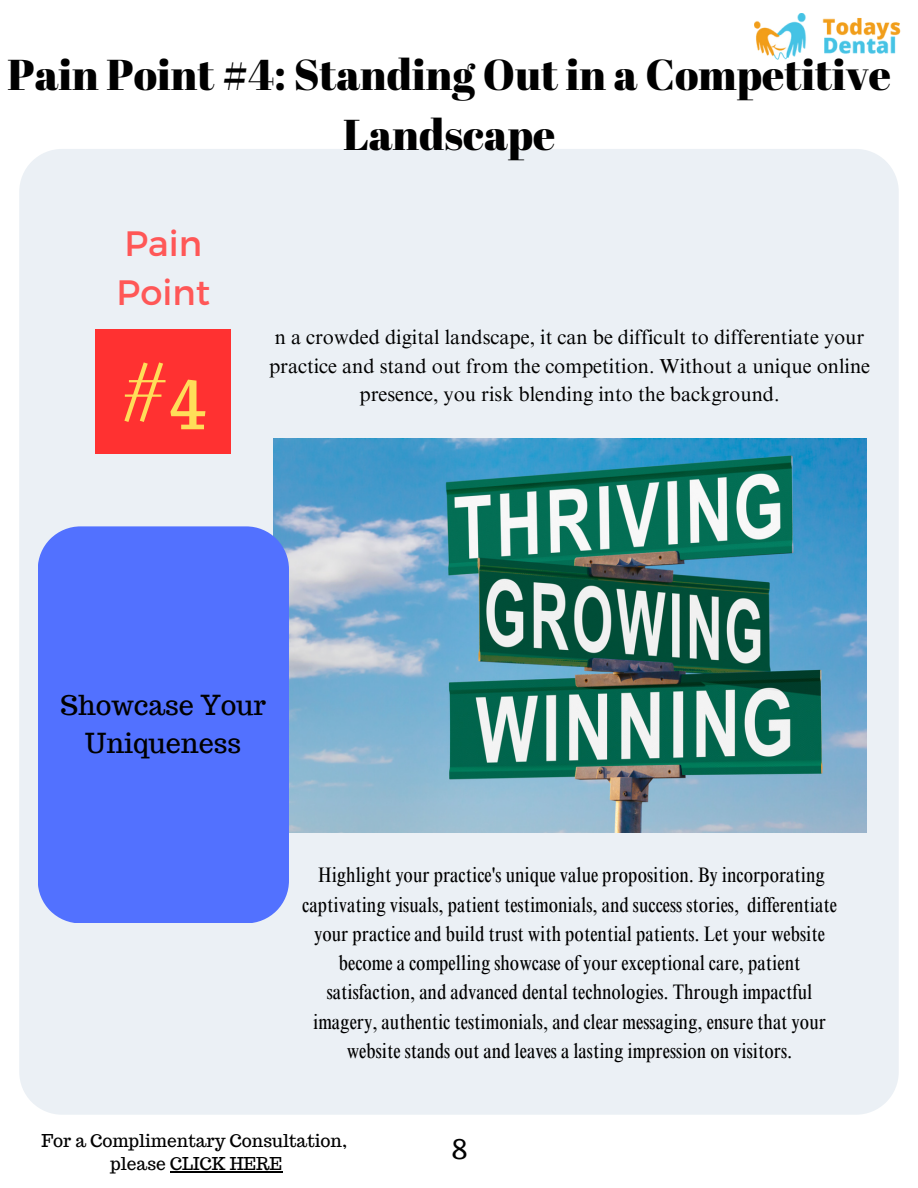
<style>
.page{position:relative;width:918px;height:1188px;background:#fff}
.page>*{position:absolute;margin:0;border:0;box-sizing:border-box;transform-origin:0 0}
.t1{font:69px "Trocchi";color:#ffde59}
.t2{font:43.2px/59.6px "Abril Fatface";color:#000;text-align:center}
.t3{font:35.25px "Montserrat";color:#ff5757}
.t4{font:27px/37.2px "Trocchi";color:#000;text-align:center}
.t5{font:condensed 21px/29.2px "Times NRMT Pro";color:#000;text-align:center}
.t6{font:20.25px/28.2px "Times NRMT Pro";color:#000;text-align:center}
.t7{font:17.4px "Trocchi";color:#000}
</style>
<div class="page">
<div style="left:19px;top:149px;width:880px;height:966px;background:#ebf0f5"></div>
<img style="left:754px;top:14px;width:147px;height:46px">
<div style="left:95px;top:330px;width:136px;height:124px;background:#ff3131"></div>
<img style="left:273px;top:438px;width:593px;height:395px">
<div style="left:38px;top:526px;width:251px;height:397px;background:#5271ff"></div>
<hr style="left:170px;top:1171px;width:112px;height:2px;background:#000">
<p class="t2" style="left:7px;top:44px;width:885px">Pain Point #4: Standing Out in a Competitive<br>Landscape</p>
<p class="t3" style="left:124px;top:221px;width:79px">Pain</p>
<p class="t3" style="left:117px;top:269px;width:95px">Point</p>
<p class="t1" style="left:122px;top:346px;width:84px">#4</p>
<p class="t6" style="left:269px;top:326px;width:603px">n a crowded digital landscape, it can be difficult to differentiate your practice and stand out from the competition. Without a unique online presence, you risk blending into the background.</p>
<p class="t4" style="left:61px;top:687px;width:207px">Showcase Your<br>Uniqueness</p>
<p class="t5" style="left:302px;top:863px;width:536px">Highlight your practice's unique value proposition. By incorporating captivating visuals, patient testimonials, and success stories, differentiate your practice and build trust with potential patients. Let your website become a compelling showcase of your exceptional care, patient satisfaction, and advanced dental technologies. Through impactful imagery, authentic testimonials, and clear messaging, ensure that your website stands out and leaves a lasting impression on visitors.</p>
<p class="t7" style="left:41px;top:1129px;width:307px">For a Complimentary Consultation,</p>
<p class="t7" style="left:111px;top:1153px;width:173px">please CLICK HERE</p>
<p class="t4" style="left:451px;top:1131px;width:18px">8</p>
</div>
